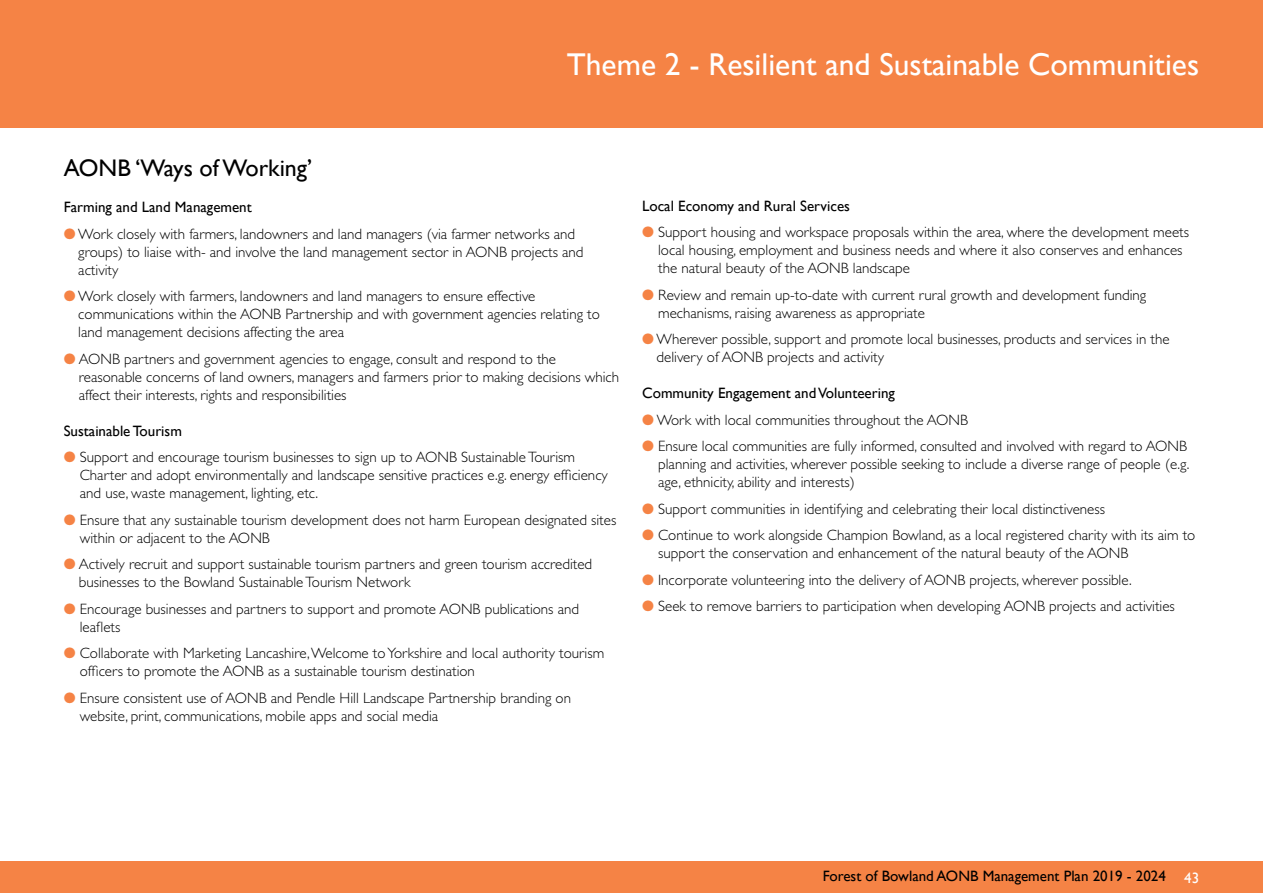
<style>
.page{position:relative;width:1263px;height:893px;background:#fff}
.page>*{position:absolute;margin:0;border:0;box-sizing:border-box;transform-origin:0 0}
.t1{font:31.5px "Gill Sans";color:#fff}
.t2{font:24px "Gill Sans";color:#000}
.t3{font:300 15px/18px "Gill Sans";color:#000}
.t4{font:15px "Gill Sans";color:#000}
.s1{color:#f58345}
.s2{color:#fff}
</style>
<div class="page">
<div style="left:0;top:0;width:1263px;height:128px;background:#f58345"></div>
<div style="left:0;top:861px;width:1263px;height:32px;background:#f58345"></div>
<h1 class="t1" style="left:567px;top:45px;width:634px">Theme 2 - Resilient and Sustainable Communities</h1>
<h2 class="t2" style="left:64px;top:154px;width:250px">AONB ‘Ways of Working’</h2>
<p class="t4" style="left:64px;top:198px;width:189px">Farming and Land Management</p>
<p class="t3" style="left:78px;top:225px;width:507px;text-indent:-15px"><span class="s1">●</span> Work closely with farmers, landowners and land managers (via farmer networks and groups) to liaise with- and involve the land management sector in AONB projects and activity</p>
<p class="t3" style="left:78px;top:287px;width:523px;text-indent:-15px"><span class="s1">●</span> Work closely with farmers, landowners and land managers to ensure effective communications within the AONB Partnership and with government agencies relating to land management decisions affecting the area</p>
<p class="t3" style="left:79px;top:350px;width:542px;text-indent:-15px"><span class="s1">●</span> AONB partners and government agencies to engage, consult and respond to the reasonable concerns of land owners, managers and farmers prior to making decisions which affect their interests, rights and responsibilities</p>
<p class="t4" style="left:64px;top:422px;width:120px">Sustainable Tourism</p>
<p class="t3" style="left:80px;top:448px;width:529px;text-indent:-16px"><span class="s1">●</span> Support and encourage tourism businesses to sign up to AONB Sustainable Tourism<br>Charter and adopt environmentally and landscape sensitive practices e.g. energy efficiency and use, waste management, lighting, etc.</p>
<p class="t3" style="left:80px;top:511px;width:538px;text-indent:-16px"><span class="s1">●</span> Ensure that any sustainable tourism development does not harm European designated sites within or adjacent to the AONB</p>
<p class="t3" style="left:79px;top:555px;width:515px;text-indent:-15px"><span class="s1">●</span> Actively recruit and support sustainable tourism partners and green tourism accredited businesses to the Bowland Sustainable Tourism Network</p>
<p class="t3" style="left:80px;top:600px;width:501px;text-indent:-16px"><span class="s1">●</span> Encourage businesses and partners to support and promote AONB publications and leaflets</p>
<p class="t3" style="left:80px;top:644px;width:526px;text-indent:-16px"><span class="s1">●</span> Collaborate with Marketing Lancashire, Welcome to Yorkshire and local authority tourism officers to promote the AONB as a sustainable tourism destination</p>
<p class="t3" style="left:80px;top:689px;width:493px;text-indent:-16px"><span class="s1">●</span> Ensure consistent use of AONB and Pendle Hill Landscape Partnership branding on website, print, communications, mobile apps and social media</p>
<p class="t4" style="left:642px;top:197px;width:209px">Local Economy and Rural Services</p>
<p class="t3" style="left:658px;top:223px;width:532px;text-indent:-16px"><span class="s1">●</span> Support housing and workspace proposals within the area, where the development meets local housing, employment and business needs and where it also conserves and enhances the natural beauty of the AONB landscape</p>
<p class="t3" style="left:658px;top:286px;width:490px;text-indent:-16px"><span class="s1">●</span> Review and remain up-to-date with current rural growth and development funding mechanisms, raising awareness as appropriate</p>
<p class="t3" style="left:657px;top:330px;width:514px;text-indent:-15px"><span class="s1">●</span> Wherever possible, support and promote local businesses, products and services in the delivery of AONB projects and activity</p>
<p class="t4" style="left:642px;top:384px;width:254px">Community Engagement and Volunteering</p>
<p class="t3" style="left:642px;top:411px;width:327px"><span class="s1">●</span> Work with local communities throughout the AONB</p>
<p class="t3" style="left:658px;top:437px;width:533px;text-indent:-16px"><span class="s1">●</span> Ensure local communities are fully informed, consulted and involved with regard to AONB planning and activities, wherever possible seeking to include a diverse range of people (e.g. age, ethnicity, ability and interests)</p>
<p class="t3" style="left:642px;top:500px;width:464px"><span class="s1">●</span> Support communities in identifying and celebrating their local distinctiveness</p>
<p class="t3" style="left:658px;top:526px;width:539px;text-indent:-16px"><span class="s1">●</span> Continue to work alongside Champion Bowland, as a local registered charity with its aim to support the conservation and enhancement of the natural beauty of the AONB</p>
<p class="t3" style="left:642px;top:571px;width:491px"><span class="s1">●</span> Incorporate volunteering into the delivery of AONB projects, wherever possible.</p>
<p class="t3" style="left:642px;top:597px;width:534px"><span class="s1">●</span> Seek to remove barriers to participation when developing AONB projects and activities</p>
<p class="t4" style="left:823px;top:867px;width:378px">Forest of Bowland AONB Management Plan 2019 - 2024 <span class="s2">43</span></p>
</div>
